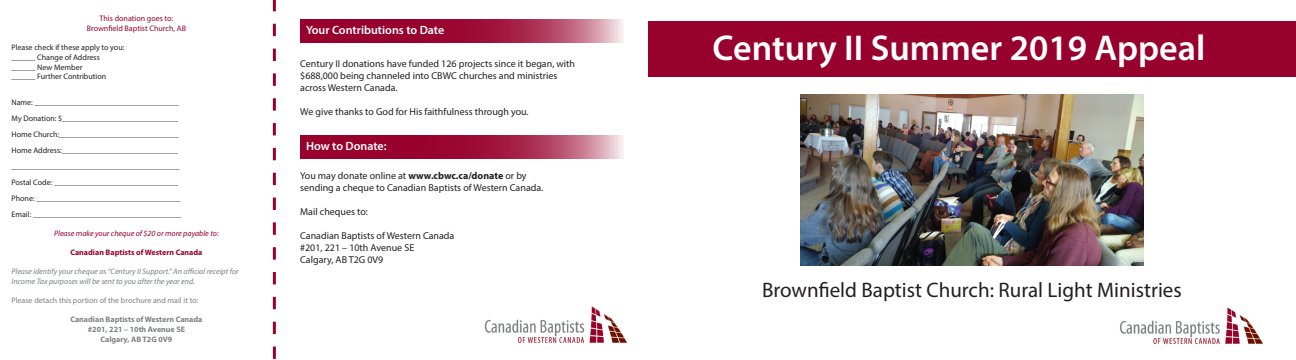
<style>
.page{position:relative;width:1296px;height:360px;background:#fff}
.page>*{position:absolute;margin:0;border:0;box-sizing:border-box;transform-origin:0 0}
.t1{font:600 36px "Myriad Pro";color:#fff}
.t2{font:21px "Myriad Pro";color:#231f20}
.t3{font:600 12px "Myriad Pro";color:#fff}
.t4{font:10px/12px "Myriad Pro";color:#231f20}
.t5{font:8px/16px "Myriad Pro";color:#231f20}
.t6{font:italic 8px/9.6px "Myriad Pro";color:#7e8083}
.t7{font:700 8px/9.6px "Myriad Pro";color:#7e8083;text-align:center}
.t8{font:8px "Myriad Pro";color:#7e8083}
.t9{font:8px "Myriad Pro";color:#98012d}
.t10{font:italic 8px "Myriad Pro";color:#98012d}
.t11{font:700 8px "Myriad Pro";color:#98012d}
.s1{font-weight:700}
</style>
<div class="page">
<img style="left:1120px;top:307px;width:143px;height:37px">
<svg style="left:300px;top:20px;width:323px;height:23px;fill:#9a0732"></svg>
<svg style="left:300px;top:135px;width:323px;height:23px;fill:#9a0732"></svg>
<svg style="left:273px;top:0;width:3px;height:359px"></svg>
<div style="left:648px;top:21px;width:648px;height:55px;background:#98012d"></div>
<img style="left:484px;top:306px;width:143px;height:38px">
<img style="left:800px;top:95px;width:344px;height:170px">
<p class="t9" style="left:100px;top:13px;width:75px">This donation goes to:</p>
<p class="t9" style="left:87px;top:24px;width:101px">Brownfield Baptist Church, AB</p>
<p class="t5" style="left:12px;top:40px;width:114px">Please check if these apply to you:</p>
<p class="t5" style="left:12px;top:49px;width:90px">______ Change of Address</p>
<p class="t5" style="left:12px;top:59px;width:72px">______ New Member</p>
<p class="t5" style="left:12px;top:68px;width:96px">______ Further Contribution</p>
<p class="t5" style="left:12px;top:94px;width:169px">Name: ____________________________________</p>
<p class="t5" style="left:12px;top:110px;width:168px">My Donation: $_____________________________</p>
<p class="t5" style="left:12px;top:126px;width:169px">Home Church:______________________________</p>
<p class="t5" style="left:12px;top:142px;width:170px">Home Address:_____________________________ __________________________________________</p>
<p class="t5" style="left:12px;top:174px;width:168px">Postal Code: _______________________________</p>
<p class="t5" style="left:12px;top:190px;width:170px">Phone: ____________________________________</p>
<p class="t5" style="left:12px;top:206px;width:171px">Email: _____________________________________</p>
<p class="t10" style="left:54px;top:228px;width:166px">Please make your cheque of $20 or more payable to:</p>
<p class="t11" style="left:70px;top:247px;width:134px">Canadian Baptists of Western Canada</p>
<p class="t6" style="left:12px;top:267px;width:229px">Please identify your cheque as “Century II Support.” An official receipt for<br>Income Tax purposes will be sent to you after the year end.</p>
<p class="t8" style="left:12px;top:296px;width:188px">Please detach this portion of the brochure and mail it to:</p>
<p class="t7" style="left:70px;top:315px;width:134px">Canadian Baptists of Western Canada #201, 221 – 10th Avenue SE</p>
<p class="t7" style="left:100px;top:334px;width:73px">Calgary, AB T2G 0V9</p>
<p class="t3" style="left:306px;top:22px;width:140px">Your Contributions to Date</p>
<p class="t4" style="left:300px;top:57px;width:276px">Century II donations have funded 126 projects since it began, with $688,000 being channeled into CBWC churches and ministries across Western Canada.</p>
<p class="t4" style="left:300px;top:105px;width:230px">We give thanks to God for His faithfulness through you.</p>
<p class="t3" style="left:306px;top:138px;width:82px">How to Donate:</p>
<p class="t4" style="left:300px;top:170px;width:245px">You may donate online at <span class="s1">www.cbwc.ca/donate</span> or by sending a cheque to Canadian Baptists of Western Canada.</p>
<p class="t4" style="left:300px;top:206px;width:69px">Mail cheques to:</p>
<p class="t4" style="left:300px;top:230px;width:156px">Canadian Baptists of Western Canada #201, 221 – 10th Avenue SE</p>
<p class="t4" style="left:300px;top:254px;width:85px">Calgary, AB T2G 0V9</p>
<p class="t1" style="left:713px;top:25px;width:494px">Century II Summer 2019 Appeal</p>
<p class="t2" style="left:762px;top:277px;width:421px">Brownfield Baptist Church: Rural Light Ministries</p>
</div>
